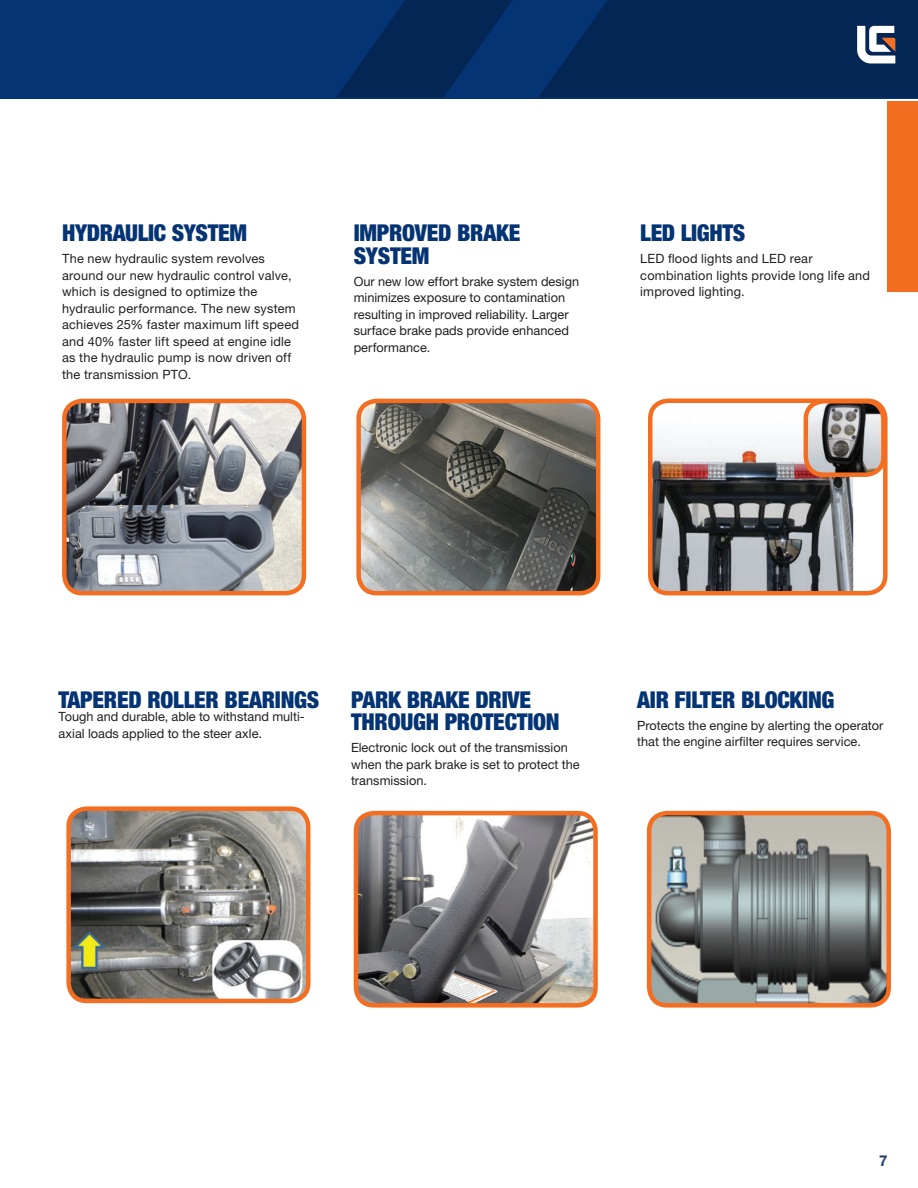
<style>
.page{position:relative;width:918px;height:1188px;background:#fff}
.page>*{position:absolute;margin:0;border:0;box-sizing:border-box;transform-origin:0 0}
.t1{font:900 condensed 23.25px/22.5px "Helvetica Neue LT Pro";letter-spacing:-.01em;color:#053474}
.t2{font:700 15px "Helvetica Neue LT Pro";color:#1f396f}
.t3{font:12.75px/16.5px "Helvetica Neue LT Pro";letter-spacing:.005em;color:#231f20}
</style>
<div class="page">
<div style="left:0;top:0;width:918px;height:98px;background:#053474"></div>
<svg style="left:336px;top:0;width:176px;height:98px"></svg>
<div style="left:888px;top:101px;width:30px;height:190px;background:#f36e21"></div>
<img style="left:67px;top:401px;width:237px;height:192px">
<div style="left:62px;top:399px;width:244px;height:196px;border:4px solid #f36e21;border-radius:18px"></div>
<img style="left:71px;top:811px;width:237px;height:190px">
<div style="left:66px;top:806px;width:244px;height:197px;border:4px solid #f36e21;border-radius:18px"></div>
<img style="left:356px;top:816px;width:237px;height:187px">
<div style="left:354px;top:811px;width:244px;height:197px;border:4px solid #f36e21;border-radius:18px"></div>
<img style="left:361px;top:401px;width:237px;height:192px">
<div style="left:356px;top:399px;width:244px;height:196px;border:4px solid #f36e21;border-radius:18px"></div>
<img style="left:652px;top:816px;width:234px;height:187px">
<div style="left:647px;top:811px;width:244px;height:197px;border:4px solid #f36e21;border-radius:18px"></div>
<img style="left:650px;top:401px;width:203px;height:192px">
<div style="left:648px;top:399px;width:240px;height:196px;border:4px solid #f36e21;border-radius:18px"></div>
<img style="left:806px;top:401px;width:77px;height:74px">
<div style="left:804px;top:399px;width:82px;height:78px;border:4px solid #f36e21;border-radius:18px"></div>
<svg style="left:539px;top:0;width:379px;height:98px;background:#0a2c5b"></svg>
<h1 class="t1" style="left:62px;top:222px;width:186px">HYDRAULIC SYSTEM</h1>
<p class="t3" style="left:62px;top:250px;width:239px">The new hydraulic system revolves around our new hydraulic control valve, which is designed to optimize the hydraulic performance. The new system achieves 25% faster maximum lift speed and 40% faster lift speed at engine idle as the hydraulic pump is now driven off the transmission PTO.</p>
<h1 class="t1" style="left:354px;top:222px;width:168px">IMPROVED BRAKE<br>SYSTEM</h1>
<p class="t3" style="left:354px;top:273px;width:227px">Our new low effort brake system design minimizes exposure to contamination resulting in improved reliability. Larger surface brake pads provide enhanced performance.</p>
<h1 class="t1" style="left:640px;top:222px;width:106px">LED LIGHTS</h1>
<p class="t3" style="left:640px;top:250px;width:231px">LED flood lights and LED rear combination lights provide long life and improved lighting.</p>
<h1 class="t1" style="left:58px;top:688px;width:263px">TAPERED ROLLER BEARINGS</h1>
<p class="t3" style="left:58px;top:708px;width:248px">Tough and durable, able to withstand multi&shy;axial loads applied to the steer axle.</p>
<h1 class="t1" style="left:351px;top:688px;width:210px">PARK BRAKE DRIVE<br>THROUGH PROTECTION</h1>
<p class="t3" style="left:351px;top:739px;width:230px">Electronic lock out of the transmission when the park brake is set to protect the transmission.</p>
<h1 class="t1" style="left:637px;top:688px;width:199px">AIR FILTER BLOCKING</h1>
<p class="t3" style="left:637px;top:717px;width:248px">Protects the engine by alerting the operator that the engine airfilter requires service.</p>
<p class="t2" style="left:879px;top:1151px;width:10px">7</p>
</div>
